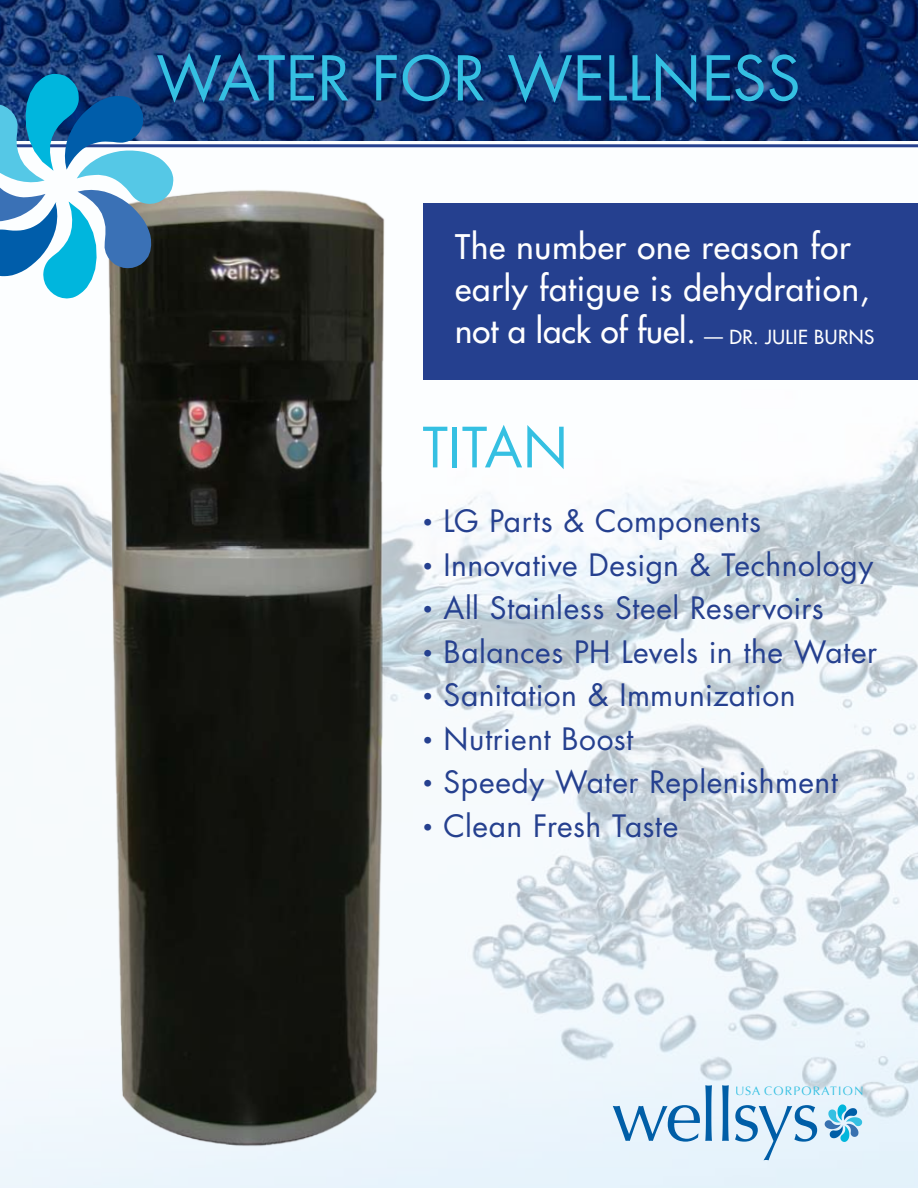
<style>
.page{position:relative;width:918px;height:1188px;background:#fff}
.page>*{position:absolute;margin:0;border:0;box-sizing:border-box;transform-origin:0 0}
.t1{font:73.8px "Optima";letter-spacing:-.05em;color:#005ea7}
.t2{font:60px "Futura";letter-spacing:.005em;color:#35c0e2}
.t3{font:54px "Futura";letter-spacing:.01em;color:#35c0e2}
.t4{font:33px/42px "Futura";letter-spacing:.025em;color:#fff}
.t5{font:30px "Futura";letter-spacing:.015em;color:#25408f}
.t6{font:12.15px "Optima";letter-spacing:.1em;color:#35c0e2}
.s1{font-size:18.9px}
.s2{font-size:18px}
</style>
<div class="page">
<img style="left:0;top:140px;width:918px;height:1048px">
<img style="left:0;top:0;width:918px;height:140px">
<svg style="left:825px;top:1104px;width:37px;height:38px"></svg>
<img style="left:77px;top:173px;width:319px;height:987px">
<hr style="left:0;top:144px;width:918px;height:3px;background:#25408f">
<svg style="left:0;top:74px;width:173px;height:224px"></svg>
<div style="left:423px;top:203px;width:495px;height:177px;background:#25408f"></div>
<h2 class="t2" style="left:156px;top:40px;width:646px">WATER FOR WELLNESS</h2>
<p class="t4" style="left:455px;top:226px;width:420px">The number one reason for early fatigue is dehydration, not a lack of fuel. <span class="s1">— DR. JULIE BURNS</span></p>
<h3 class="t3" style="left:423px;top:413px;width:147px">TITAN</h3>
<p class="t5" style="left:423px;top:502px;width:340px"><span class="s2">•</span> LG Parts &amp; Components</p>
<p class="t5" style="left:423px;top:546px;width:452px"><span class="s2">•</span> Innovative Design &amp; Technology</p>
<p class="t5" style="left:423px;top:589px;width:403px"><span class="s2">•</span> All Stainless Steel Reservoirs</p>
<p class="t5" style="left:423px;top:633px;width:456px"><span class="s2">•</span> Balances PH Levels in the Water</p>
<p class="t5" style="left:423px;top:676px;width:374px"><span class="s2">•</span> Sanitation &amp; Immunization</p>
<p class="t5" style="left:423px;top:720px;width:212px"><span class="s2">•</span> Nutrient Boost</p>
<p class="t5" style="left:423px;top:763px;width:417px"><span class="s2">•</span> Speedy Water Replenishment</p>
<p class="t5" style="left:423px;top:807px;width:257px"><span class="s2">•</span> Clean Fresh Taste</p>
<h1 class="t1" style="left:611px;top:1073px;width:210px">wellsys</h1>
<p class="t6" style="left:735px;top:1084px;width:130px">USA CORPORATION</p>
</div>
